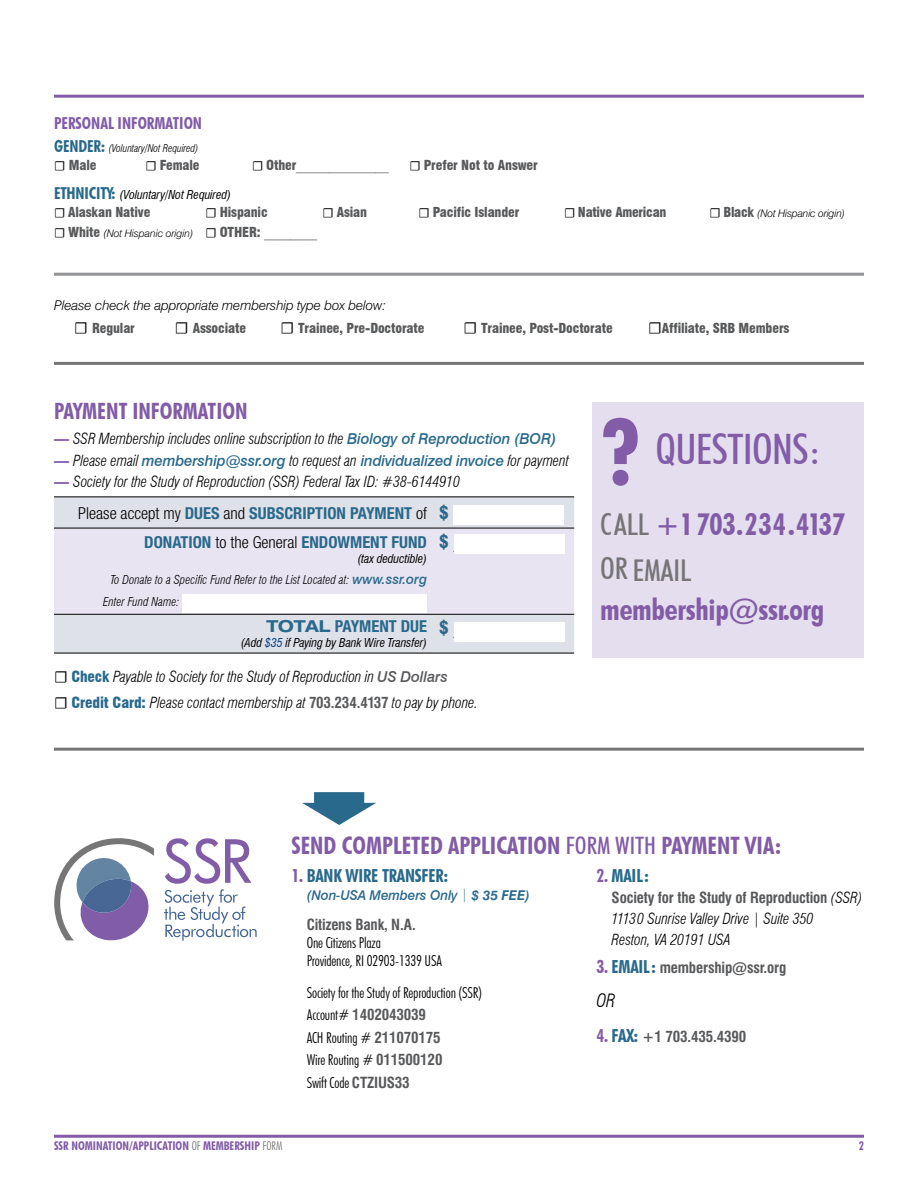
<style>
.page{position:relative;width:918px;height:1188px;background:#fff}
.page>*{position:absolute;margin:0;border:0;box-sizing:border-box;transform-origin:0 0}
.t1{font:700 condensed 93px "Futura BT";color:#825ca7}
.t2{font:500 condensed 42px "Futura BT";letter-spacing:-.01em;color:#825ca7}
.t3{font:700 condensed 30px/45.8px "Futura BT";letter-spacing:-.01em;color:#825ca7}
.t4{font:700 condensed 24px "Futura BT";color:#825ca7}
.t5{font:700 condensed 22.5px "Futura BT";color:#825ca7}
.t6{font:700 condensed 18px "Futura BT";letter-spacing:-.01em;color:#29698c}
.t7{font:italic 300 condensed 18px "Swiss 721 BT";color:#000}
.t8{font:700 condensed 16.5px/28.5px "Helvetica Neue LT Std";color:#29698c}
.t9{font:700 condensed 16.5px "Futura BT";color:#825ca7}
.t10{font:italic 300 condensed 15px/21px "Swiss 721 BT";letter-spacing:-.01em;color:#000}
.t11{font:300 condensed 15px/22.5px "Futura BT";letter-spacing:-.01em;color:#000}
.t12{font:700 condensed 15px "Swiss 721 BT";letter-spacing:-.01em;color:#58595b}
.t13{font:italic 500 15px "Swiss 721 BT";letter-spacing:-.01em;color:#29698c}
.t14{font:900 condensed 13.5px "Swiss 721 BT";letter-spacing:-.01em;color:#58595b}
.t15{font:italic 300 13.5px/22.5px "Swiss 721 BT";letter-spacing:-.01em;color:#000}
.t16{font:italic 500 13.5px "Swiss 721 BT";letter-spacing:-.01em;color:#29698c}
.t17{font:italic 300 condensed 13.5px "Swiss 721 BT";color:#58595b}
.t18{font:italic 300 condensed 12px/21.8px "Swiss 721 BT";color:#000;text-align:right}
.t19{font:italic condensed 12px "Swiss 721 BT";letter-spacing:-.01em;color:#000}
.t20{font:700 condensed 12px "Futura BT";color:#825ca7}
.t21{font:italic 300 10.5px "Swiss 721 BT";letter-spacing:-.015em;color:#000}
.t22{font:italic 300 condensed 10.5px "Swiss 721 BT";letter-spacing:-.01em;color:#000}
.s1{font-family:"Futura BT";font-weight:700;font-style:normal;font-size:16.5px;color:#29698c}
.s2{font-family:"Minion Pro";font-weight:400;font-stretch:normal;color:#000}
.s3{font-family:"Minion Pro";font-weight:400;font-style:normal;font-stretch:normal;color:#000}
.s4{font-weight:900;font-style:normal}
.s5{font-family:"Minion Pro";font-weight:400;font-style:normal;font-size:13.5px}
.s6{font-weight:900;font-style:normal;font-stretch:condensed;font-size:13.5px;color:#58595b}
.s7{font-weight:100;font-style:normal;font-size:13.5px}
.s8{font-family:"Minion Pro";font-weight:400;font-style:normal;font-size:16.5px}
.s9{font-weight:900;font-style:normal;font-stretch:condensed;color:#58595b}
.s10{font-family:"Minion Pro";font-weight:400;font-stretch:normal;font-size:16.5px;color:#000}
.s11{font-weight:800;font-style:normal;font-stretch:normal;color:#825ca7}
.s12{font-weight:500;font-stretch:normal;color:#29698c}
.s13{font-weight:800;font-style:normal;color:#825ca7}
.s14{font-weight:300;font-stretch:condensed;color:#000}
.s15{font-weight:300;color:#000}
.s16{font-family:"Swiss 721 BT";font-weight:900;font-size:18px}
.s17{font-family:"Swiss 721 BT";font-weight:100;font-stretch:normal;font-size:15px;color:#000}
.s18{font-weight:400}
.s19{font-weight:500;font-stretch:normal;font-size:13.5px;color:#29698c}
.s20{font-stretch:expanded}
.s21{color:#003d7e}
.s22{font-family:"Minion Pro";font-weight:400;font-style:normal;font-stretch:normal;font-size:16.5px}
.s23{font-weight:900;font-style:normal;color:#29698c}
.s24{font-weight:500;font-stretch:normal;color:#58595b}
.s25{font-weight:700;font-style:normal;color:#58595b}
.s26{font-weight:500;color:#767576}
.s27{font-weight:500}
.s28{color:#825ca7}
.s29{font-weight:100;font-style:normal}
.s30{font-weight:700}
.s31{font-family:"Futura BT";font-weight:300;color:#000}
.s32{font-family:"Swiss 721 BT";font-weight:700;color:#58595b}
.s33{font-family:"Futura BT";font-size:18px;color:#825ca7}
.s34{font-family:"Futura BT";font-size:18px;color:#29698c}
.s35{font-weight:300;color:#767576}
</style>
<div class="page">
<div style="left:593px;top:402px;width:271px;height:256px;background:#e4deee"></div>
<div style="left:54px;top:498px;width:520px;height:155px;background:#dee1e8"></div>
<div style="left:54px;top:529px;width:520px;height:85px;background:#e9e4f1"></div>
<hr style="left:54px;top:497px;width:379px;height:1px;background:#000">
<hr style="left:433px;top:497px;width:141px;height:1px;background:#000">
<hr style="left:54px;top:528px;width:379px;height:1px;background:#000">
<hr style="left:433px;top:528px;width:141px;height:1px;background:#000">
<hr style="left:54px;top:614px;width:379px;height:1px;background:#000">
<hr style="left:433px;top:614px;width:141px;height:1px;background:#000">
<hr style="left:54px;top:653px;width:379px;height:1px;background:#000">
<hr style="left:433px;top:653px;width:141px;height:1px;background:#000">
<hr style="left:54px;top:748px;width:810px;height:3px;background:#767576">
<hr style="left:54px;top:1135px;width:810px;height:3px;background:#825ca7">
<div style="left:455px;top:534px;width:110px;height:20px;background:#fff"></div>
<div style="left:455px;top:622px;width:110px;height:20px;background:#fff"></div>
<div style="left:183px;top:595px;width:244px;height:18px;background:#fff"></div>
<hr style="left:54px;top:273px;width:810px;height:3px;background:#939598">
<hr style="left:54px;top:362px;width:810px;height:3px;background:#767576">
<hr style="left:54px;top:95px;width:810px;height:3px;background:#825ca7">
<svg style="left:54px;top:838px;width:100px;height:103px"></svg>
<svg style="left:164px;top:838px;width:93px;height:103px"></svg>
<div style="left:454px;top:505px;width:110px;height:20px;background:#fff"></div>
<p class="t9" style="left:54px;top:113px;width:150px">PERSONAL INFORMATION</p>
<p class="t22" style="left:54px;top:142px;width:146px"><span class="s1">GENDER:</span> (Voluntary/Not Required)</p>
<p class="t14" style="left:54px;top:157px;width:44px"><span class="s2">☐</span> Male</p>
<p class="t14" style="left:146px;top:157px;width:56px"><span class="s2">☐</span> Female</p>
<p class="t17" style="left:252px;top:157px;width:138px"><span class="s3">☐</span> <span class="s4">Other</span>______________</p>
<p class="t14" style="left:410px;top:157px;width:130px"><span class="s2">☐</span> Prefer Not to Answer</p>
<p class="t19" style="left:54px;top:188px;width:179px"><span class="s1">ETHNICITY:</span> (Voluntary/Not Required)</p>
<p class="t14" style="left:54px;top:204px;width:98px"><span class="s2">☐</span> Alaskan Native</p>
<p class="t14" style="left:205px;top:204px;width:64px"><span class="s2">☐</span> Hispanic</p>
<p class="t14" style="left:323px;top:204px;width:46px"><span class="s2">☐</span> Asian</p>
<p class="t14" style="left:418px;top:204px;width:103px"><span class="s2">☐</span> Pacific Islander</p>
<p class="t14" style="left:564px;top:204px;width:104px"><span class="s2">☐</span> Native American</p>
<p class="t21" style="left:710px;top:207px;width:137px"><span class="s5">☐</span> <span class="s6">Black</span> (Not Hispanic origin)</p>
<p class="t21" style="left:54px;top:226px;width:265px"><span class="s5">☐</span> <span class="s6">White</span> (Not Hispanic origin) <span class="s5">☐</span> <span class="s6">OTHER:</span> <span class="s7">________</span></p>
<p class="t15" style="left:74px;top:294px;width:313px;text-indent:-20px">Please check the appropriate membership type box below: <span class="s8">☐</span> <span class="s9">Regular</span></p>
<p class="t14" style="left:175px;top:320px;width:73px"><span class="s10">☐</span> Associate</p>
<p class="t14" style="left:280px;top:320px;width:146px"><span class="s10">☐</span> Trainee, Pre-Doctorate</p>
<p class="t14" style="left:463px;top:320px;width:151px"><span class="s10">☐</span> Trainee, Post-Doctorate</p>
<p class="t14" style="left:648px;top:320px;width:143px"><span class="s10">☐</span>Affiliate, SRB Members</p>
<h3 class="t5" style="left:54px;top:398px;width:195px">PAYMENT INFORMATION</h3>
<p class="t10" style="left:54px;top:428px;width:504px"><span class="s11">—</span> SSR Membership includes online subscription to the <span class="s12">Biology of Reproduction (BOR)</span></p>
<p class="t13" style="left:54px;top:451px;width:516px"><span class="s13">—</span> <span class="s14">Please email</span> membership@ssr.org <span class="s14">to request an</span> individualized invoice <span class="s14">for payment</span></p>
<p class="t10" style="left:54px;top:471px;width:408px"><span class="s11">—</span> Society for the Study of Reproduction (SSR) Federal Tax ID: #38-6144910</p>
<p class="t8" style="left:144px;top:499px;width:421px;text-indent:-66px"><span class="s15">Please accept my</span> DUES <span class="s15">and</span> SUBSCRIPTION PAYMENT <span class="s15">of</span> <span class="s16">$</span> <span class="s17">_______________<br></span>DONATION <span class="s15">to the General</span> ENDOWMENT FUND</p>
<p class="t18" style="left:110px;top:548px;width:318px"><span class="s18">(tax deductible)<br></span>To Donate to a Specific Fund Refer to the List Located at: <span class="s19">www.ssr.org</span></p>
<p class="t8" style="left:266px;top:612px;width:162px"><span class="s20">TOTAL</span> PAYMENT DUE</p>
<p class="t19" style="left:241px;top:636px;width:188px">(Add <span class="s21">$35</span> if Paying by Bank Wire Transfer)</p>
<p class="t10" style="left:54px;top:664px;width:425px;line-height:25.5px"><span class="s22">☐</span> <span class="s23">Check</span> Payable to Society for the Study of Reproduction in <span class="s24">US Dollars<br></span><span class="s22">☐</span> <span class="s23">Credit Card:</span> Please contact membership at <span class="s25">703.234.4137</span> to pay by phone.</p>
<h1 class="t1" style="left:601px;top:395px;width:42px">?</h1>
<h2 class="t2" style="left:656px;top:424px;width:167px">QUESTIONS:</h2>
<h3 class="t3" style="left:600px;top:501px;width:246px"><span class="s26">CALL</span> +1 703.234.4137<br><span class="s26">OR EMAIL</span></h3>
<h3 class="t3" style="left:600px;top:586px;width:226px">membership@ssr.org</h3>
<h3 class="t4" style="left:291px;top:831px;width:491px">SEND COMPLETED APPLICATION <span class="s27">FORM WITH</span> PAYMENT VIA:</h3>
<p class="t6" style="left:291px;top:865px;width:158px"><span class="s28">1.</span> BANK WIRE TRANSFER:</p>
<p class="t16" style="left:307px;top:887px;width:225px">(Non-USA Members Only <span class="s29">|</span> <span class="s30">$ 35 FEE</span>)</p>
<p class="t12" style="left:307px;top:916px;width:111px">Citizens Bank, N.A.</p>
<p class="t11" style="left:307px;top:934px;width:137px;line-height:18px">One Citizens Plaza<br>Providence, RI 02903-1339 USA</p>
<p class="t11" style="left:307px;top:981px;width:177px">Society for the Study of Reproduction (SSR)</p>
<p class="t12" style="left:307px;top:1006px;width:121px"><span class="s31">Account#</span> 1402043039</p>
<p class="t11" style="left:307px;top:1026px;width:137px">ACH Routing # <span class="s32">211070175<br></span>Wire Routing # <span class="s32">011500120<br></span>Swift Code <span class="s32">CTZIUS33</span></p>
<p class="t6" style="left:596px;top:865px;width:54px"><span class="s28">2.</span> MAIL:</p>
<p class="t10" style="left:612px;top:887px;width:252px"><span class="s25">Society for the Study of Reproduction</span> (SSR)<br>11130 Sunrise Valley Drive | Suite 350<br>Reston, VA 20191 USA</p>
<p class="t12" style="left:596px;top:958px;width:191px"><span class="s33">3.</span> <span class="s34">EMAIL:</span> membership@ssr.org</p>
<p class="t7" style="left:596px;top:990px;width:21px">OR</p>
<p class="t12" style="left:596px;top:1027px;width:151px"><span class="s33">4.</span> <span class="s34">FAX:</span> +1 703.435.4390</p>
<p class="t20" style="left:54px;top:1138px;width:230px">SSR NOMINATION/APPLICATION <span class="s35">OF</span> MEMBERSHIP <span class="s35">FORM</span></p>
<p class="t20" style="left:859px;top:1138px;width:7px">2</p>
</div>
